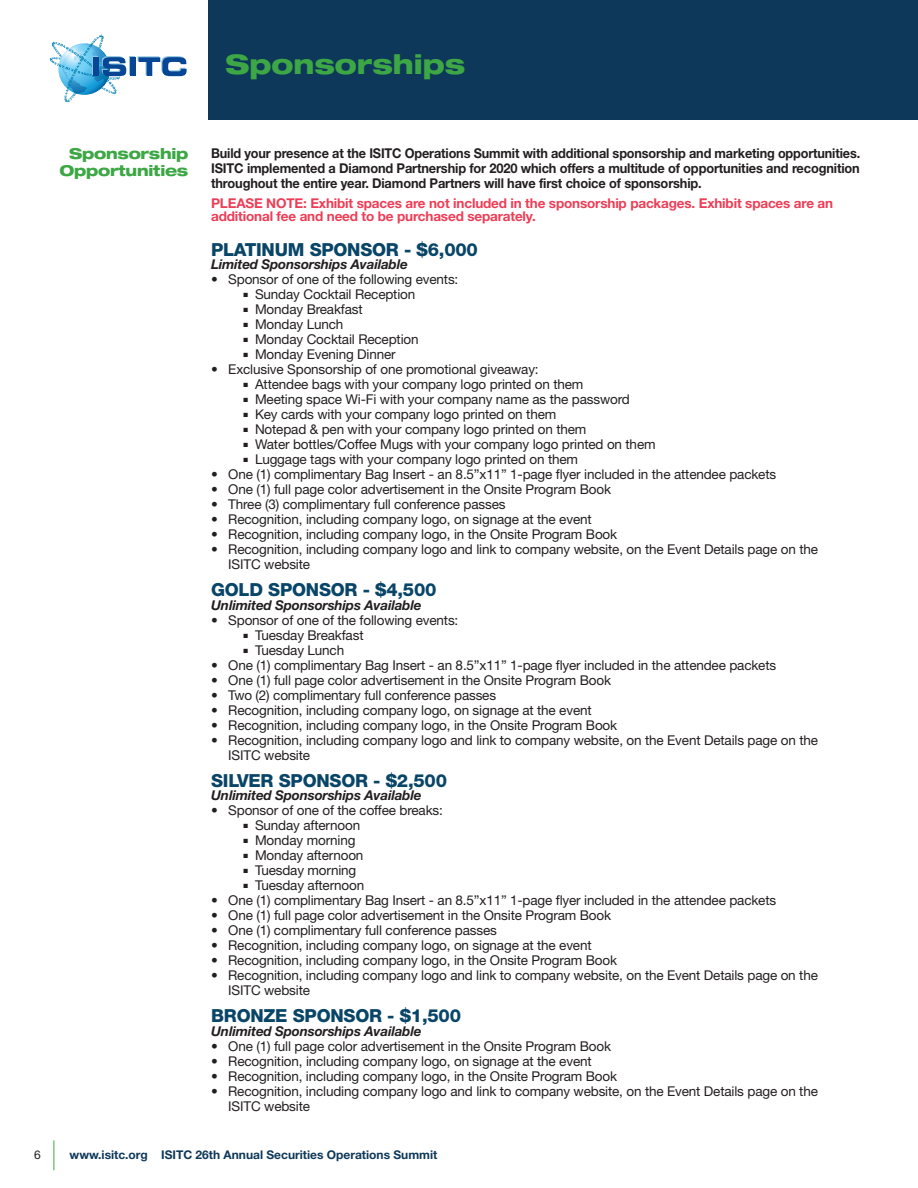
<style>
.page{position:relative;width:918px;height:1188px;background:#fff}
.page>*{position:absolute;margin:0;border:0;box-sizing:border-box;transform-origin:0 0}
.t1{font:800 expanded 27px "Helvetica Neue";color:#3da745}
.t2{font:800 18px "Helvetica Neue";letter-spacing:-.015em;color:#084567}
.t3{font:800 expanded 15px/16.5px "Helvetica Neue";letter-spacing:-.02em;color:#3da745;text-align:right}
.t4{font:13.5px/15px "Helvetica Neue";letter-spacing:-.01em;color:#231f20}
.t5{font:700 13.5px/15px "Helvetica Neue";letter-spacing:-.01em;color:#231f20;text-align:justify;scale:.94 1}
.t6{font:700 13.5px/13.5px "Helvetica Neue";letter-spacing:-.01em;color:#ee3d56}
.t7{font:italic 700 13.5px "Helvetica Neue";letter-spacing:-.01em;color:#231f20}
.t8{font:700 12px "Helvetica Neue";color:#0e3859}
.t9{font:12px "Helvetica Neue";color:#231f20}
</style>
<div class="page">
<div style="left:209px;top:0;width:709px;height:120px;background:#0e3859"></div>
<div style="left:129px;top:56px;width:6px;height:19px;background:#8ec5e0"></div>
<svg style="left:50px;top:34px;width:76px;height:68px"></svg>
<div style="left:130px;top:57px;width:6px;height:19px;background:#074694"></div>
<svg style="left:138px;top:56px;width:49px;height:20px"></svg>
<hr style="left:54px;top:1140px;width:1px;height:30px;background:#3da745">
<h1 class="t1" style="left:226px;top:54px;width:241px">Sponsorships</h1>
<p class="t3" style="left:60px;top:147px;width:130px">Sponsorship<br>Opportunities</p>
<p class="t5" style="left:211px;top:147px;width:692px">Build your presence at the ISITC Operations Summit with additional sponsorship and marketing opportunities.<br>ISITC implemented a Diamond Partnership for 2020 which offers a multitude of opportunities and recognition throughout the entire year. Diamond Partners will have first choice of sponsorship.</p>
<p class="t6" style="left:211px;top:197px;width:624px">PLEASE NOTE: Exhibit spaces are not included in the sponsorship packages. Exhibit spaces are an additional fee and need to be purchased separately.</p>
<h2 class="t2" style="left:211px;top:243px;width:268px">PLATINUM SPONSOR - $6,000</h2>
<p class="t7" style="left:211px;top:259px;width:198px">Limited Sponsorships Available</p>
<p class="t4" style="left:211px;top:273px;width:249px">• Sponsor of one of the following events:</p>
<p class="t4" style="left:243px;top:288px;width:173px">■ Sunday Cocktail Reception</p>
<p class="t4" style="left:243px;top:303px;width:121px">■ Monday Breakfast</p>
<p class="t4" style="left:243px;top:318px;width:101px">■ Monday Lunch</p>
<p class="t4" style="left:243px;top:333px;width:177px">■ Monday Cocktail Reception</p>
<p class="t4" style="left:243px;top:348px;width:154px">■ Monday Evening Dinner</p>
<p class="t4" style="left:211px;top:363px;width:329px">• Exclusive Sponsorship of one promotional giveaway:</p>
<p class="t4" style="left:243px;top:378px;width:342px">■ Attendee bags with your company logo printed on them</p>
<p class="t4" style="left:243px;top:393px;width:388px">■ Meeting space Wi-Fi with your company name as the password</p>
<p class="t4" style="left:243px;top:408px;width:314px">■ Key cards with your company logo printed on them</p>
<p class="t4" style="left:243px;top:423px;width:345px">■ Notepad &amp; pen with your company logo printed on them</p>
<p class="t4" style="left:243px;top:438px;width:414px">■ Water bottles/Coffee Mugs with your company logo printed on them</p>
<p class="t4" style="left:243px;top:453px;width:336px">■ Luggage tags with your company logo printed on them</p>
<p class="t4" style="left:211px;top:468px;width:567px">• One (1) complimentary Bag Insert - an 8.5”x11” 1-page flyer included in the attendee packets</p>
<p class="t4" style="left:211px;top:483px;width:401px">• One (1) full page color advertisement in the Onsite Program Book</p>
<p class="t4" style="left:211px;top:498px;width:296px">• Three (3) complimentary full conference passes</p>
<p class="t4" style="left:211px;top:513px;width:382px">• Recognition, including company logo, on signage at the event</p>
<p class="t4" style="left:211px;top:528px;width:408px">• Recognition, including company logo, in the Onsite Program Book</p>
<p class="t4" style="left:228px;top:543px;width:591px;text-indent:-17px">• Recognition, including company logo and link to company website, on the Event Details page on the<br>ISITC website</p>
<h2 class="t2" style="left:211px;top:583px;width:227px">GOLD SPONSOR - $4,500</h2>
<p class="t7" style="left:211px;top:600px;width:212px">Unlimited Sponsorships Available</p>
<p class="t4" style="left:211px;top:614px;width:249px">• Sponsor of one of the following events:</p>
<p class="t4" style="left:243px;top:629px;width:122px">■ Tuesday Breakfast</p>
<p class="t4" style="left:243px;top:644px;width:102px">■ Tuesday Lunch</p>
<p class="t4" style="left:211px;top:659px;width:567px">• One (1) complimentary Bag Insert - an 8.5”x11” 1-page flyer included in the attendee packets</p>
<p class="t4" style="left:211px;top:674px;width:401px">• One (1) full page color advertisement in the Onsite Program Book</p>
<p class="t4" style="left:211px;top:689px;width:287px">• Two (2) complimentary full conference passes</p>
<p class="t4" style="left:211px;top:704px;width:382px">• Recognition, including company logo, on signage at the event</p>
<p class="t4" style="left:211px;top:719px;width:408px">• Recognition, including company logo, in the Onsite Program Book</p>
<p class="t4" style="left:228px;top:734px;width:591px;text-indent:-17px">• Recognition, including company logo and link to company website, on the Event Details page on the<br>ISITC website</p>
<h2 class="t2" style="left:211px;top:774px;width:237px">SILVER SPONSOR - $2,500</h2>
<p class="t7" style="left:211px;top:790px;width:212px">Unlimited Sponsorships Available</p>
<p class="t4" style="left:211px;top:804px;width:233px">• Sponsor of one of the coffee breaks:</p>
<p class="t4" style="left:243px;top:819px;width:118px">■ Sunday afternoon</p>
<p class="t4" style="left:243px;top:834px;width:114px">■ Monday morning</p>
<p class="t4" style="left:243px;top:849px;width:122px">■ Monday afternoon</p>
<p class="t4" style="left:243px;top:864px;width:114px">■ Tuesday morning</p>
<p class="t4" style="left:243px;top:879px;width:122px">■ Tuesday afternoon</p>
<p class="t4" style="left:211px;top:894px;width:567px">• One (1) complimentary Bag Insert - an 8.5”x11” 1-page flyer included in the attendee packets</p>
<p class="t4" style="left:211px;top:909px;width:401px">• One (1) full page color advertisement in the Onsite Program Book</p>
<p class="t4" style="left:211px;top:924px;width:287px">• One (1) complimentary full conference passes</p>
<p class="t4" style="left:211px;top:939px;width:382px">• Recognition, including company logo, on signage at the event</p>
<p class="t4" style="left:211px;top:954px;width:408px">• Recognition, including company logo, in the Onsite Program Book</p>
<p class="t4" style="left:228px;top:969px;width:591px;text-indent:-17px">• Recognition, including company logo and link to company website, on the Event Details page on the<br>ISITC website</p>
<h2 class="t2" style="left:211px;top:1009px;width:251px">BRONZE SPONSOR - $1,500</h2>
<p class="t7" style="left:211px;top:1026px;width:212px">Unlimited Sponsorships Available</p>
<p class="t4" style="left:211px;top:1040px;width:401px">• One (1) full page color advertisement in the Onsite Program Book</p>
<p class="t4" style="left:211px;top:1055px;width:382px">• Recognition, including company logo, on signage at the event</p>
<p class="t4" style="left:211px;top:1070px;width:408px">• Recognition, including company logo, in the Onsite Program Book</p>
<p class="t4" style="left:228px;top:1085px;width:591px;text-indent:-17px">• Recognition, including company logo and link to company website, on the Event Details page on the<br>ISITC website</p>
<p class="t9" style="left:34px;top:1151px;width:8px">6</p>
<p class="t8" style="left:70px;top:1150px;width:369px">www.isitc.org ISITC 26th Annual Securities Operations Summit</p>
</div>
